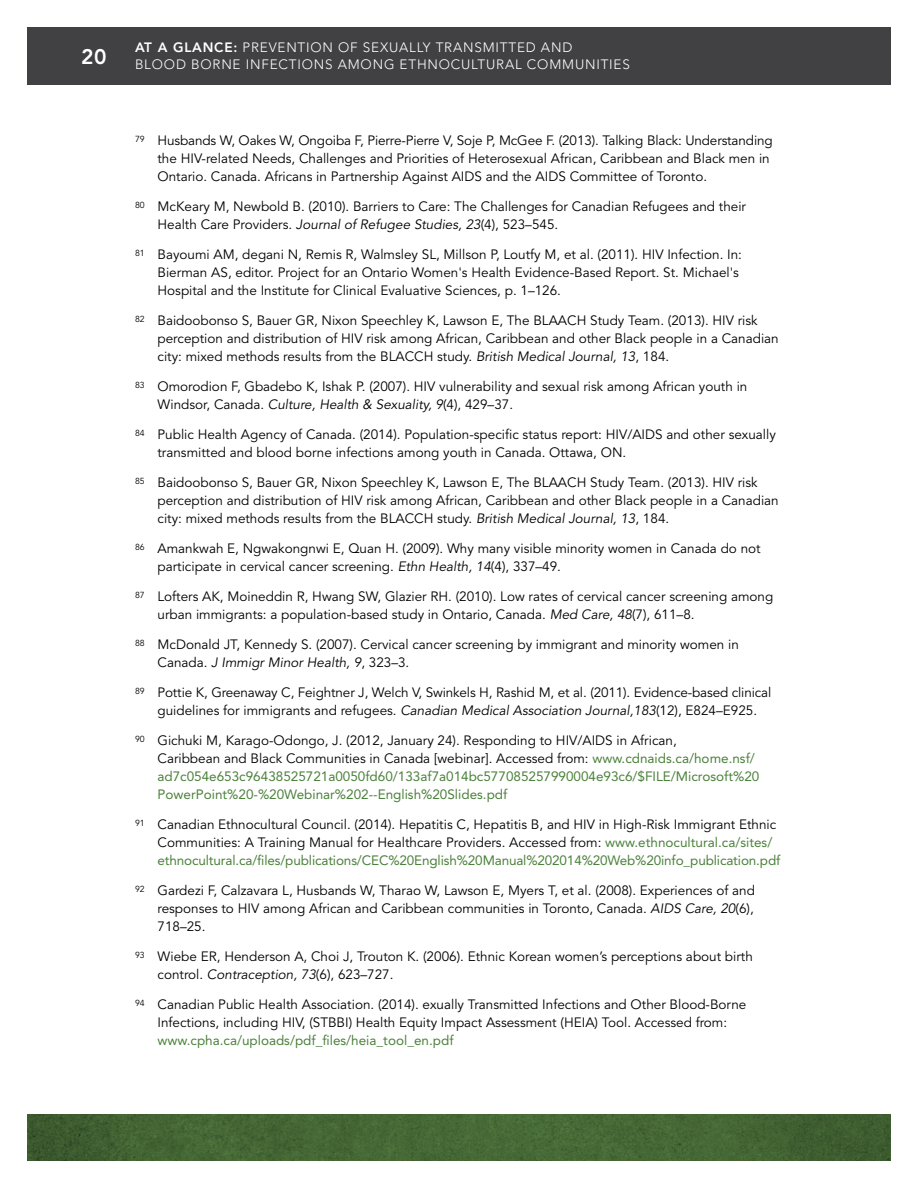
<style>
.page{position:relative;width:918px;height:1188px;background:#fff}
.page>*{position:absolute;margin:0;border:0;box-sizing:border-box;transform-origin:0 0}
.t1{font:800 21px "Avenir LT Std";color:#fff}
.t2{font:13.5px/18px "Avenir LT Std";color:#000}
.t3{font:13.5px/18px "Avenir LT Std";color:#4b813b}
.t4{font:300 13.5px/16.5px "Avenir LT Std";letter-spacing:.06em;color:#fff}
.s1{font-weight:800}
.s2{font-style:italic}
.s3{color:#000}
.s4{color:#4b813b}
</style>
<div class="page">
<svg style="left:27px;top:1115px;width:864px;height:46px;background:#436433"></svg>
<div style="left:27px;top:27px;width:113px;height:57px;background:#414042"></div>
<div style="left:135px;top:27px;width:756px;height:57px;background:#414042"></div>
<h1 class="t1" style="left:81px;top:44px;width:27px">20</h1>
<p class="t4" style="left:135px;top:40px;width:496px"><span class="s1">AT A GLANCE:</span> PREVENTION OF SEXUALLY TRANSMITTED AND<br>BLOOD BORNE INFECTIONS AMONG ETHNOCULTURAL COMMUNITIES</p>
<p class="t2" style="left:158px;top:132px;width:617px;text-indent:-22px"><sup>79</sup> Husbands W, Oakes W, Ongoiba F, Pierre-Pierre V, Soje P, McGee F. (2013). Talking Black: Understanding the HIV-related Needs, Challenges and Priorities of Heterosexual African, Caribbean and Black men in<br>Ontario. Canada. Africans in Partnership Against AIDS and the AIDS Committee of Toronto.</p>
<p class="t2" style="left:158px;top:198px;width:590px;text-indent:-22px"><sup>80</sup> McKeary M, Newbold B. (2010). Barriers to Care: The Challenges for Canadian Refugees and their<br>Health Care Providers. <span class="s2">Journal of Refugee Studies, 23</span>(4), 523–545.</p>
<p class="t2" style="left:158px;top:246px;width:586px;text-indent:-22px"><sup>81</sup> Bayoumi AM, degani N, Remis R, Walmsley SL, Millson P, Loutfy M, et al. (2011). HIV Infection. In:<br>Bierman AS, editor. Project for an Ontario Women's Health Evidence-Based Report. St. Michael's<br>Hospital and the Institute for Clinical Evaluative Sciences, p. 1–126.</p>
<p class="t2" style="left:158px;top:312px;width:623px;text-indent:-22px"><sup>82</sup> Baidoobonso S, Bauer GR, Nixon Speechley K, Lawson E, The BLAACH Study Team. (2013). HIV risk perception and distribution of HIV risk among African, Caribbean and other Black people in a Canadian city: mixed methods results from the BLACCH study. <span class="s2">British Medical Journal, 13</span>, 184.</p>
<p class="t2" style="left:158px;top:378px;width:591px;text-indent:-22px"><sup>83</sup> Omorodion F, Gbadebo K, Ishak P. (2007). HIV vulnerability and sexual risk among African youth in<br>Windsor, Canada. <span class="s2">Culture, Health &amp; Sexuality, 9</span>(4), 429–37.</p>
<p class="t2" style="left:158px;top:426px;width:620px;text-indent:-22px"><sup>84</sup> Public Health Agency of Canada. (2014). Population-specific status report: HIV/AIDS and other sexually transmitted and blood borne infections among youth in Canada. Ottawa, ON.</p>
<p class="t2" style="left:158px;top:474px;width:623px;text-indent:-22px"><sup>85</sup> Baidoobonso S, Bauer GR, Nixon Speechley K, Lawson E, The BLAACH Study Team. (2013). HIV risk perception and distribution of HIV risk among African, Caribbean and other Black people in a Canadian city: mixed methods results from the BLACCH study. <span class="s2">British Medical Journal, 13</span>, 184.</p>
<p class="t2" style="left:158px;top:540px;width:605px;text-indent:-22px"><sup>86</sup> Amankwah E, Ngwakongnwi E, Quan H. (2009). Why many visible minority women in Canada do not participate in cervical cancer screening. <span class="s2">Ethn Health, 14</span>(4), 337–49.</p>
<p class="t2" style="left:158px;top:588px;width:617px;text-indent:-22px"><sup>87</sup> Lofters AK, Moineddin R, Hwang SW, Glazier RH. (2010). Low rates of cervical cancer screening among urban immigrants: a population-based study in Ontario, Canada. <span class="s2">Med Care, 48</span>(7), 611–8.</p>
<p class="t2" style="left:158px;top:636px;width:583px;text-indent:-22px"><sup>88</sup> McDonald JT, Kennedy S. (2007). Cervical cancer screening by immigrant and minority women in<br>Canada. <span class="s2">J Immigr Minor Health, 9</span>, 323–3.</p>
<p class="t2" style="left:158px;top:684px;width:615px;text-indent:-22px"><sup>89</sup> Pottie K, Greenaway C, Feightner J, Welch V, Swinkels H, Rashid M, et al. (2011). Evidence-based clinical guidelines for immigrants and refugees. <span class="s2">Canadian Medical Association Journal,183</span>(12), E824–E925.</p>
<p class="t3" style="left:158px;top:732px;width:603px;text-indent:-22px"><sup>90</sup> <span class="s3">Gichuki M, Karago-Odongo, J. (2012, January 24). Responding to HIV/AIDS in African,<br>Caribbean and Black Communities in Canada [webinar]. Accessed from:</span> www.cdnaids.ca/home.nsf/ ad7c054e653c96438525721a0050fd60/133af7a014bc577085257990004e93c6/$FILE/Microsoft%20<br>PowerPoint%20-%20Webinar%202--English%20Slides.pdf</p>
<p class="t2" style="left:158px;top:816px;width:624px;text-indent:-22px"><sup>91</sup> Canadian Ethnocultural Council. (2014). Hepatitis C, Hepatitis B, and HIV in High-Risk Immigrant Ethnic<br>Communities: A Training Manual for Healthcare Providers. Accessed from: <span class="s4">www.ethnocultural.ca/sites/ ethnocultural.ca/files/publications/CEC%20English%20Manual%202014%20Web%20info_publication.pdf</span></p>
<p class="t2" style="left:158px;top:882px;width:599px;text-align:justify;text-indent:-22px"><sup>92</sup> Gardezi F, Calzavara L, Husbands W, Tharao W, Lawson E, Myers T, et al. (2008). Experiences of and responses to HIV among African and Caribbean communities in Toronto, Canada. <span class="s2">AIDS Care, 20</span>(6), 718–25.</p>
<p class="t2" style="left:158px;top:948px;width:597px;text-indent:-22px"><sup>93</sup> Wiebe ER, Henderson A, Choi J, Trouton K. (2006). Ethnic Korean women’s perceptions about birth control. <span class="s2">Contraception, 73</span>(6), 623–727.</p>
<p class="t2" style="left:135px;top:996px;width:613px;text-align:center"><sup>94</sup> Canadian Public Health Association. (2014). exually Transmitted Infections and Other Blood-Borne<br>Infections, including HIV, (STBBI) Health Equity Impact Assessment (HEIA) Tool. Accessed from:</p>
<p class="t3" style="left:158px;top:1032px;width:298px">www.cpha.ca/uploads/pdf_files/heia_tool_en.pdf</p>
</div>
